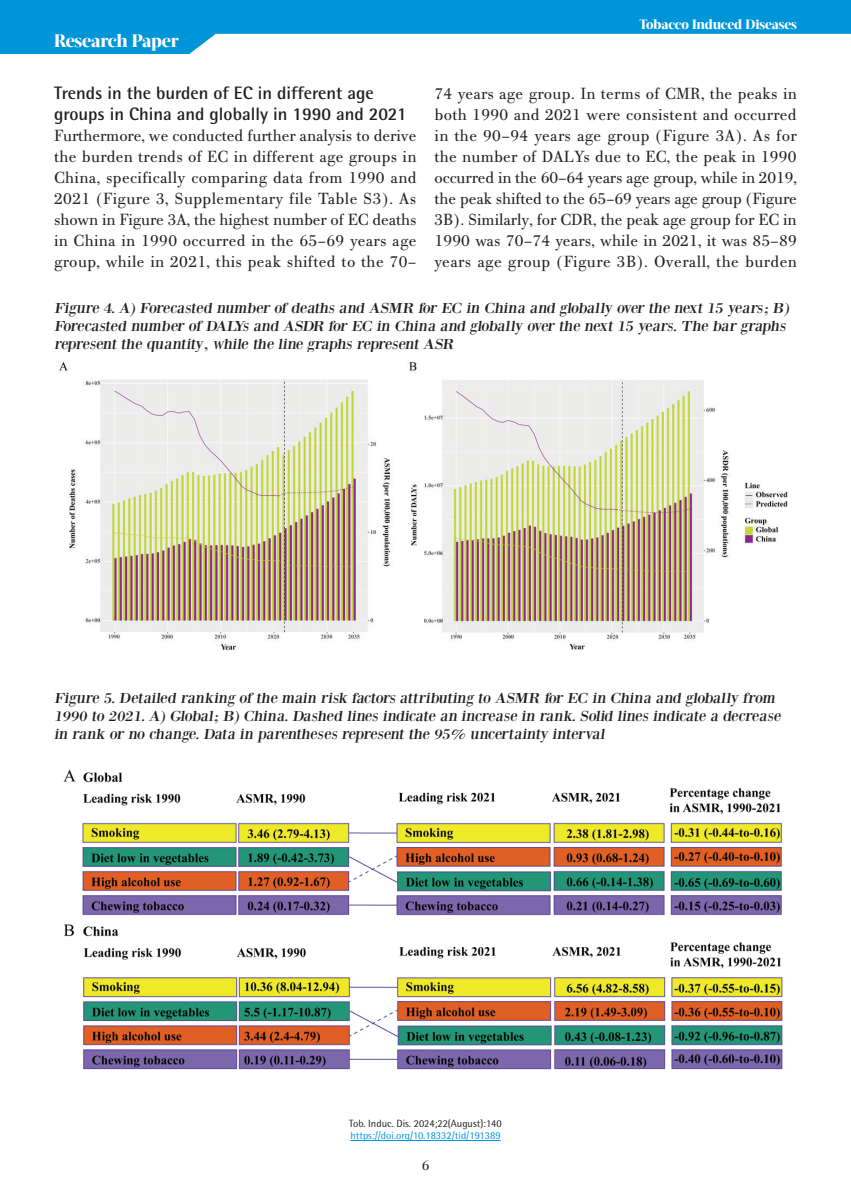
<style>
.page{position:relative;width:851px;height:1191px;background:#fff}
.page>*{position:absolute;margin:0;border:0;box-sizing:border-box;transform-origin:0 0}
.t1{font:700 18px/21px "Rotis Semi Sans Hel";color:#231f20}
.t2{font:800 18px "Acta Display W04";letter-spacing:-.01em;color:#fff}
.t3{font:17.25px/21px "PF Bodoni Text";letter-spacing:.02em;color:#231f20;text-align:justify}
.t4{font:15px/18px "Bodoni XT";letter-spacing:-.09em;color:#231f20;scale:1.1 1}
.t5{font:15px "PF Bodoni Text";color:#231f20}
.t6{font:800 13.5px "Acta Display W04";letter-spacing:-.01em;color:#fff}
.t7{font:10.5px "Rotis Semi Sans Hel";color:#0095d9}
.t8{font:10.5px "Rotis Semi Sans Hel";color:#231f20}
</style>
<div class="page">
<svg style="left:0;top:0;width:850px;height:54px;fill:#0095d9"></svg>
<hr style="left:350px;top:1140px;width:150px;height:1px;background:#0095d9">
<img style="left:63px;top:769px;width:720px;height:301px">
<img style="left:59px;top:361px;width:729px;height:290px">
<p class="t2" style="left:54px;top:30px;width:126px">Research Paper</p>
<p class="t1" style="left:54px;top:82px;width:354px">Trends in the burden of EC in different age groups in China and globally in 1990 and 2021</p>
<p class="t3" style="left:54px;top:125px;width:364px">Furthermore, we conducted further analysis to derive the burden trends of EC in different age groups in China, specifically comparing data from 1990 and 2021 (Figure 3, Supplementary file Table S3). As shown in Figure 3A, the highest number of EC deaths in China in 1990 occurred in the 65–69 years age group, while in 2021, this peak shifted to the 70–</p>
<p class="t6" style="left:639px;top:17px;width:159px">Tobacco Induced Diseases</p>
<p class="t3" style="left:434px;top:83px;width:364px">74 years age group. In terms of CMR, the peaks in both 1990 and 2021 were consistent and occurred in the 90–94 years age group (Figure 3A). As for the number of DALYs due to EC, the peak in 1990 occurred in the 60–64 years age group, while in 2019, the peak shifted to the 65–69 years age group (Figure 3B). Similarly, for CDR, the peak age group for EC in 1990 was 70–74 years, while in 2021, it was 85–89 years age group (Figure 3B). Overall, the burden</p>
<p class="t4" style="left:54px;top:299px;width:672px">Figure 4. A) Forecasted number of deaths and ASMR for EC in China and globally over the next 15 years; B)<br>Forecasted number of DALYs and ASDR for EC in China and globally over the next 15 years. The bar graphs represent the quantity, while the line graphs represent ASR</p>
<p class="t4" style="left:54px;top:689px;width:664px">Figure 5. Detailed ranking of the main risk factors attributing to ASMR for EC in China and globally from<br>1990 to 2021. A) Global; B) China. Dashed lines indicate an increase in rank. Solid lines indicate a decrease in rank or no change. Data in parentheses represent the 95% uncertainty interval</p>
<p class="t8" style="left:349px;top:1116px;width:154px">Tob. Induc. Dis. 2024;22(August):140</p>
<p class="t7" style="left:350px;top:1129px;width:152px">https://doi.org/10.18332/tid/191389</p>
<p class="t5" style="left:421px;top:1156px;width:9px">6</p>
</div>
